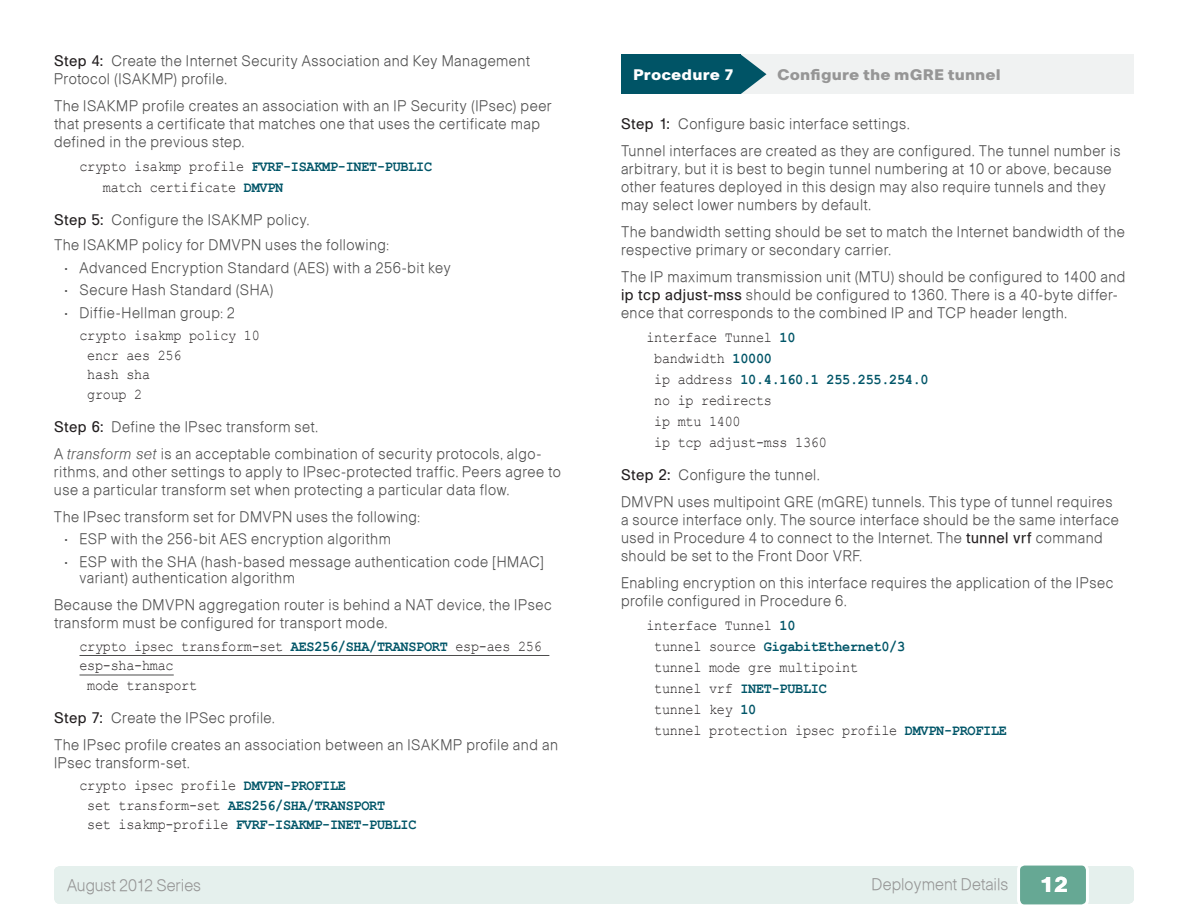
<style>
.page{position:relative;width:1188px;height:918px;background:#fff}
.page>*{position:absolute;margin:0;border:0;box-sizing:border-box;transform-origin:0 0}
.t1{font:900 21px "Cisco";color:#fff}
.t2{font:16.5px "Ciscolight";color:#969696;scale:.95 1}
.t3{font:15px/18px "Ciscolight";letter-spacing:.03em;color:#4d4d4d;scale:.95 1}
.t4{font:15px/21px "Courier New";letter-spacing:-.02em;color:#231f20;scale:.9 1}
.t5{font:700 15px/19.5px "Courier New";letter-spacing:-.02em;color:#005568;scale:.9 1}
.t6{font:900 15px "Cisco";letter-spacing:.01em;color:#969696}
.t7{font:900 15px "Cisco";letter-spacing:.005em;color:#fff}
.s1{font-family:"Cisco";color:#231f20}
.s2{font-weight:700;color:#005568}
.s3{font-family:"Ciscolightoblique"}
.s4{font-weight:400;color:#231f20}
.s5{font-family:"Ciscoregular";color:#231f20}
</style>
<div class="page">
<div style="left:54px;top:866px;width:1080px;height:38px;background:#e5f0ed;border-radius:6px"></div>
<div style="left:1019px;top:864px;width:68px;height:42px;background:#66a894;border-radius:6px"></div>
<div style="left:1017px;top:863px;width:72px;height:44px;border:3px solid #fff;border-radius:6px"></div>
<hr style="left:80px;top:655px;width:469px;height:1px;background:#4d4d4d">
<hr style="left:80px;top:675px;width:94px;height:1px;background:#4d4d4d">
<div style="left:621px;top:55px;width:513px;height:39px;background:#f0f2f2"></div>
<div style="left:621px;top:55px;width:120px;height:39px;background:#005466"></div>
<svg style="left:741px;top:55px;width:26px;height:39px"></svg>
<p class="t3" style="left:54px;top:51px;width:503px"><span class="s1">Step 4:</span> Create the Internet Security Association and Key Management<br>Protocol (ISAKMP) profile.</p>
<p class="t3" style="left:54px;top:96px;width:526px">The ISAKMP profile creates an association with an IP Security (IPsec) peer that presents a certificate that matches one that uses the certificate map defined in the previous step.</p>
<p class="t4" style="left:103px;top:155px;width:367px;text-indent:-23px">crypto isakmp profile <span class="s2">FVRF-ISAKMP-INET-PUBLIC </span>match certificate <span class="s2">DMVPN</span></p>
<p class="t3" style="left:54px;top:207px;width:354px;line-height:25.5px"><span class="s1">Step 5:</span> Configure the ISAKMP policy.<br>The ISAKMP policy for DMVPN uses the following:</p>
<p class="t3" style="left:65px;top:258px;width:408px">• Advanced Encryption Standard (AES) with a 256-bit key</p>
<p class="t3" style="left:65px;top:281px;width:222px">• Secure Hash Standard (SHA)</p>
<p class="t3" style="left:65px;top:303px;width:181px">• Diffie-Hellman group: 2</p>
<p class="t4" style="left:87px;top:326px;width:193px;line-height:19.5px;text-indent:-8px">crypto isakmp policy 10 encr aes 256<br>hash sha<br>group 2</p>
<p class="t3" style="left:54px;top:413px;width:515px;line-height:27px"><span class="s1">Step 6:</span> Define the IPsec transform set.<br>A <span class="s3">transform set</span> is an acceptable combination of security protocols, algo-</p>
<p class="t3" style="left:54px;top:462px;width:535px">rithms, and other settings to apply to IPsec-protected traffic. Peers agree to use a particular transform set when protecting a particular data flow.</p>
<p class="t3" style="left:54px;top:507px;width:387px">The IPsec transform set for DMVPN uses the following:</p>
<p class="t3" style="left:64px;top:530px;width:345px">• ESP with the 256-bit AES encryption algorithm</p>
<p class="t3" style="left:79px;top:553px;width:490px;line-height:16.5px;text-indent:-15px">• ESP with the SHA (hash-based message authentication code [HMAC] variant) authentication algorithm</p>
<p class="t3" style="left:54px;top:596px;width:525px">Because the DMVPN aggregation router is behind a NAT device, the IPsec transform must be configured for transport mode.</p>
<p class="t4" style="left:80px;top:635px;width:515px">crypto ipsec transform-set <span class="s2">AES256/SHA/TRANSPORT</span> esp-aes 256</p>
<p class="t4" style="left:80px;top:655px;width:106px">esp-sha-hmac</p>
<p class="t4" style="left:87px;top:674px;width:124px">mode transport</p>
<p class="t3" style="left:54px;top:704px;width:532px;line-height:27px"><span class="s1">Step 7:</span> Create the IPSec profile.<br>The IPsec profile creates an association between an ISAKMP profile and an</p>
<p class="t3" style="left:54px;top:753px;width:144px">IPsec transform-set.</p>
<p class="t5" style="left:87px;top:776px;width:367px;text-indent:-8px"><span class="s4">crypto ipsec profile</span> DMVPN-PROFILE<br><span class="s4">set transform-set</span> AES256/SHA/TRANSPORT<br><span class="s4">set isakmp-profile</span> FVRF-ISAKMP-INET-PUBLIC</p>
<p class="t7" style="left:633px;top:66px;width:103px">Procedure 7</p>
<p class="t6" style="left:777px;top:66px;width:225px">Configure the mGRE tunnel</p>
<p class="t3" style="left:621px;top:110px;width:527px;line-height:27px"><span class="s1">Step 1:</span> Configure basic interface settings.<br>Tunnel interfaces are created as they are configured. The tunnel number is</p>
<p class="t3" style="left:621px;top:160px;width:518px">arbitrary, but it is best to begin tunnel numbering at 10 or above, because other features deployed in this design may also require tunnels and they may select lower numbers by default.</p>
<p class="t3" style="left:621px;top:223px;width:532px">The bandwidth setting should be set to match the Internet bandwidth of the respective primary or secondary carrier.</p>
<p class="t3" style="left:621px;top:268px;width:533px">The IP maximum transmission unit (MTU) should be configured to 1400 and <span class="s5">ip tcp adjust-mss</span> should be configured to 1360. There is a 40-byte differ&shy;ence that corresponds to the combined IP and TCP header length.</p>
<p class="t4" style="left:654px;top:327px;width:306px;text-indent:-8px">interface Tunnel <span class="s2">10<br></span>bandwidth <span class="s2">10000<br></span>ip address <span class="s2">10.4.160.1 255.255.254.0 </span>no ip redirects<br>ip mtu 1400<br>ip tcp adjust-mss 1360</p>
<p class="t3" style="left:621px;top:461px;width:519px;line-height:27px"><span class="s1">Step 2:</span> Configure the tunnel.<br>DMVPN uses multipoint GRE (mGRE) tunnels. This type of tunnel requires</p>
<p class="t3" style="left:621px;top:511px;width:526px">a source interface only. The source interface should be the same interface used in Procedure 4 to connect to the Internet. The <span class="s5">tunnel vrf</span> command should be set to the Front Door VRF.</p>
<p class="t3" style="left:621px;top:574px;width:520px">Enabling encryption on this interface requires the application of the IPsec profile configured in Procedure 6.</p>
<p class="t4" style="left:654px;top:615px;width:393px;text-indent:-8px">interface Tunnel <span class="s2">10<br></span>tunnel source <span class="s2">GigabitEthernet0/3<br></span>tunnel mode gre multipoint<br>tunnel vrf <span class="s2">INET-PUBLIC<br></span>tunnel key <span class="s2">10<br></span>tunnel protection ipsec profile <span class="s2">DMVPN-PROFILE</span></p>
<p class="t2" style="left:67px;top:875px;width:142px">August 2012 Series</p>
<p class="t2" style="left:872px;top:874px;width:146px">Deployment Details</p>
<h1 class="t1" style="left:1039px;top:872px;width:31px">12</h1>
</div>
